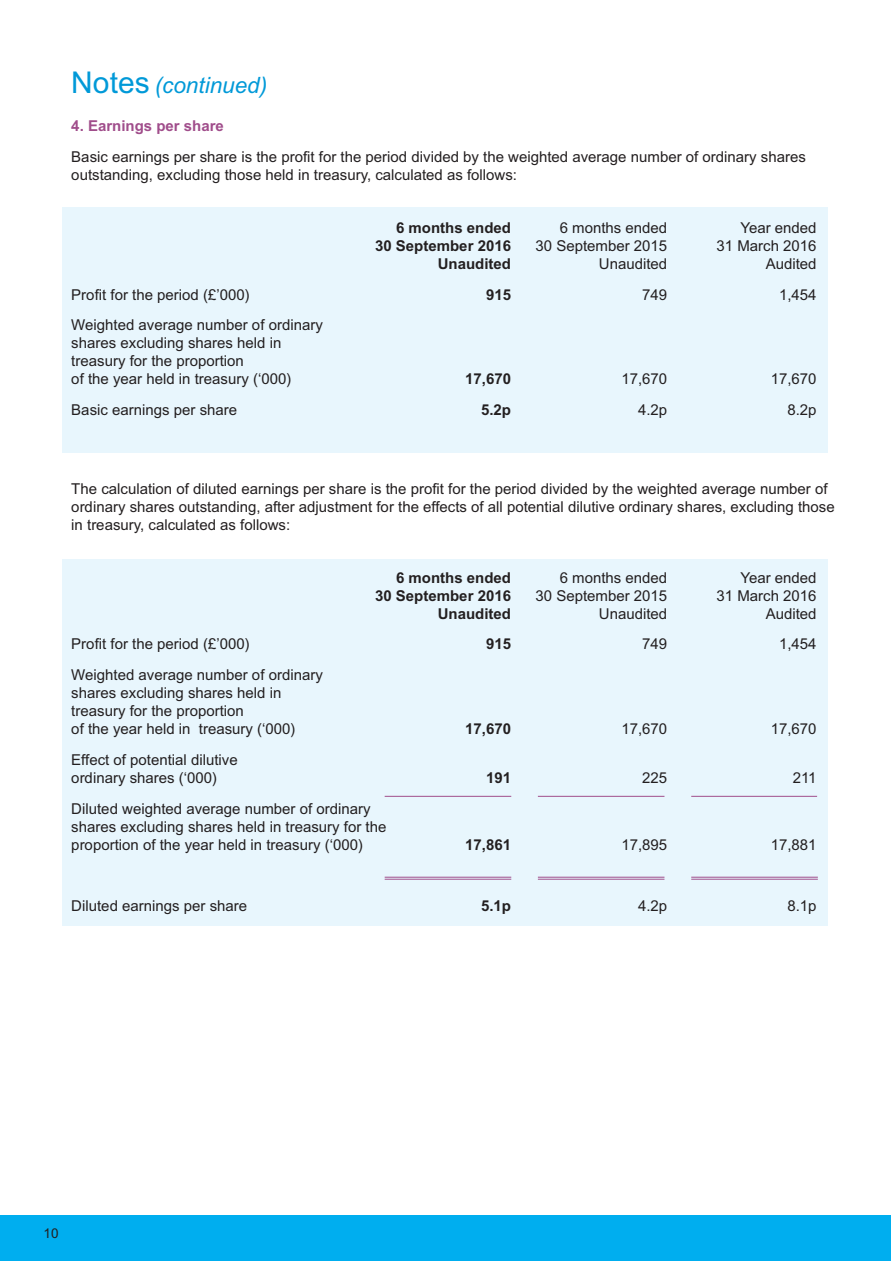
<style>
.page{position:relative;width:891px;height:1261px;background:#fff}
.page>*{position:absolute;margin:0;border:0;box-sizing:border-box;transform-origin:0 0}
.t1{font:italic 22.5px "Arial";color:#0099d8}
.t2{font:15px/18px "Arial";color:#231f20}
.t3{font:700 15px "Arial";color:#231f20}
.t4{font:700 15px "Arial";color:#a04d8b}
.t5{font:13.5px "Arial";color:#231f20}
.s1{font-style:normal;font-size:30px}
</style>
<div class="page">
<div style="left:0;top:1215px;width:891px;height:46px;background:#00aeef"></div>
<div style="left:63px;top:207px;width:765px;height:246px;background:#e8f6fd"></div>
<div style="left:63px;top:559px;width:765px;height:367px;background:#e8f6fd"></div>
<hr style="left:385px;top:796px;width:126px;height:1px;background:#a04d8b">
<hr style="left:538px;top:796px;width:126px;height:1px;background:#a04d8b">
<hr style="left:691px;top:796px;width:126px;height:1px;background:#a04d8b">
<hr style="left:385px;top:877px;width:126px;height:1px;background:#a04d8b">
<hr style="left:385px;top:879px;width:126px;height:1px;background:#a04d8b">
<hr style="left:538px;top:877px;width:126px;height:1px;background:#a04d8b">
<hr style="left:538px;top:879px;width:126px;height:1px;background:#a04d8b">
<hr style="left:691px;top:877px;width:127px;height:1px;background:#a04d8b">
<hr style="left:691px;top:879px;width:127px;height:1px;background:#a04d8b">
<h1 class="t1" style="left:71px;top:72px;width:197px"><span class="s1">Notes</span> (continued)</h1>
<p class="t4" style="left:71px;top:117px;width:154px">4. Earnings per share</p>
<p class="t2" style="left:71px;top:148px;width:736px">Basic earnings per share is the profit for the period divided by the weighted average number of ordinary shares outstanding, excluding those held in treasury, calculated as follows:</p>
<p class="t3" style="left:396px;top:219px;width:117px">6 months ended</p>
<p class="t2" style="left:560px;top:219px;width:109px">6 months ended</p>
<p class="t2" style="left:740px;top:219px;width:78px">Year ended</p>
<p class="t3" style="left:375px;top:237px;width:137px">30 September 2016</p>
<p class="t2" style="left:536px;top:237px;width:133px">30 September 2015</p>
<p class="t2" style="left:717px;top:237px;width:102px">31 March 2016</p>
<p class="t3" style="left:438px;top:255px;width:75px">Unaudited</p>
<p class="t2" style="left:599px;top:255px;width:70px">Unaudited</p>
<p class="t2" style="left:766px;top:255px;width:52px">Audited</p>
<p class="t2" style="left:71px;top:285px;width:180px">Profit for the period (£’000)</p>
<p class="t3" style="left:486px;top:286px;width:27px">915</p>
<p class="t2" style="left:642px;top:285px;width:27px">749</p>
<p class="t2" style="left:779px;top:285px;width:39px">1,454</p>
<p class="t2" style="left:71px;top:316px;width:253px">Weighted average number of ordinary shares excluding shares held in treasury for the proportion<br>of the year held in treasury (‘000)</p>
<p class="t3" style="left:465px;top:370px;width:47px">17,670</p>
<p class="t2" style="left:621px;top:370px;width:47px">17,670</p>
<p class="t2" style="left:771px;top:370px;width:47px">17,670</p>
<p class="t2" style="left:71px;top:401px;width:167px">Basic earnings per share</p>
<p class="t3" style="left:481px;top:401px;width:32px">5.2p</p>
<p class="t2" style="left:638px;top:401px;width:31px">4.2p</p>
<p class="t2" style="left:787px;top:401px;width:31px">8.2p</p>
<p class="t2" style="left:71px;top:479px;width:765px">The calculation of diluted earnings per share is the profit for the period divided by the weighted average number of ordinary shares outstanding, after adjustment for the effects of all potential dilutive ordinary shares, excluding those in treasury, calculated as follows:</p>
<p class="t3" style="left:396px;top:569px;width:117px">6 months ended</p>
<p class="t2" style="left:560px;top:568px;width:109px">6 months ended</p>
<p class="t2" style="left:740px;top:568px;width:78px">Year ended</p>
<p class="t3" style="left:375px;top:587px;width:137px">30 September 2016</p>
<p class="t2" style="left:536px;top:586px;width:133px">30 September 2015</p>
<p class="t2" style="left:717px;top:586px;width:102px">31 March 2016</p>
<p class="t3" style="left:438px;top:605px;width:75px">Unaudited</p>
<p class="t2" style="left:599px;top:604px;width:70px">Unaudited</p>
<p class="t2" style="left:766px;top:604px;width:52px">Audited</p>
<p class="t2" style="left:71px;top:635px;width:180px">Profit for the period (£’000)</p>
<p class="t3" style="left:486px;top:635px;width:27px">915</p>
<p class="t2" style="left:642px;top:635px;width:27px">749</p>
<p class="t2" style="left:779px;top:635px;width:39px">1,454</p>
<p class="t2" style="left:71px;top:666px;width:253px">Weighted average number of ordinary shares excluding shares held in treasury for the proportion<br>of the year held in treasury (‘000)</p>
<p class="t3" style="left:465px;top:720px;width:47px">17,670</p>
<p class="t2" style="left:621px;top:720px;width:47px">17,670</p>
<p class="t2" style="left:771px;top:720px;width:47px">17,670</p>
<p class="t2" style="left:71px;top:751px;width:168px">Effect of potential dilutive ordinary shares (‘000)</p>
<p class="t2" style="left:71px;top:799px;width:317px">Diluted weighted average number of ordinary shares excluding shares held in treasury for the proportion of the year held in treasury (‘000)</p>
<p class="t3" style="left:486px;top:769px;width:27px">191</p>
<p class="t2" style="left:642px;top:769px;width:27px">225</p>
<p class="t2" style="left:793px;top:769px;width:25px">211</p>
<p class="t3" style="left:465px;top:836px;width:47px">17,861</p>
<p class="t2" style="left:621px;top:835px;width:47px">17,895</p>
<p class="t2" style="left:771px;top:835px;width:47px">17,881</p>
<p class="t2" style="left:71px;top:897px;width:177px">Diluted earnings per share</p>
<p class="t3" style="left:481px;top:897px;width:32px">5.1p</p>
<p class="t2" style="left:638px;top:897px;width:31px">4.2p</p>
<p class="t2" style="left:787px;top:897px;width:31px">8.1p</p>
<p class="t5" style="left:44px;top:1225px;width:17px">10</p>
</div>
